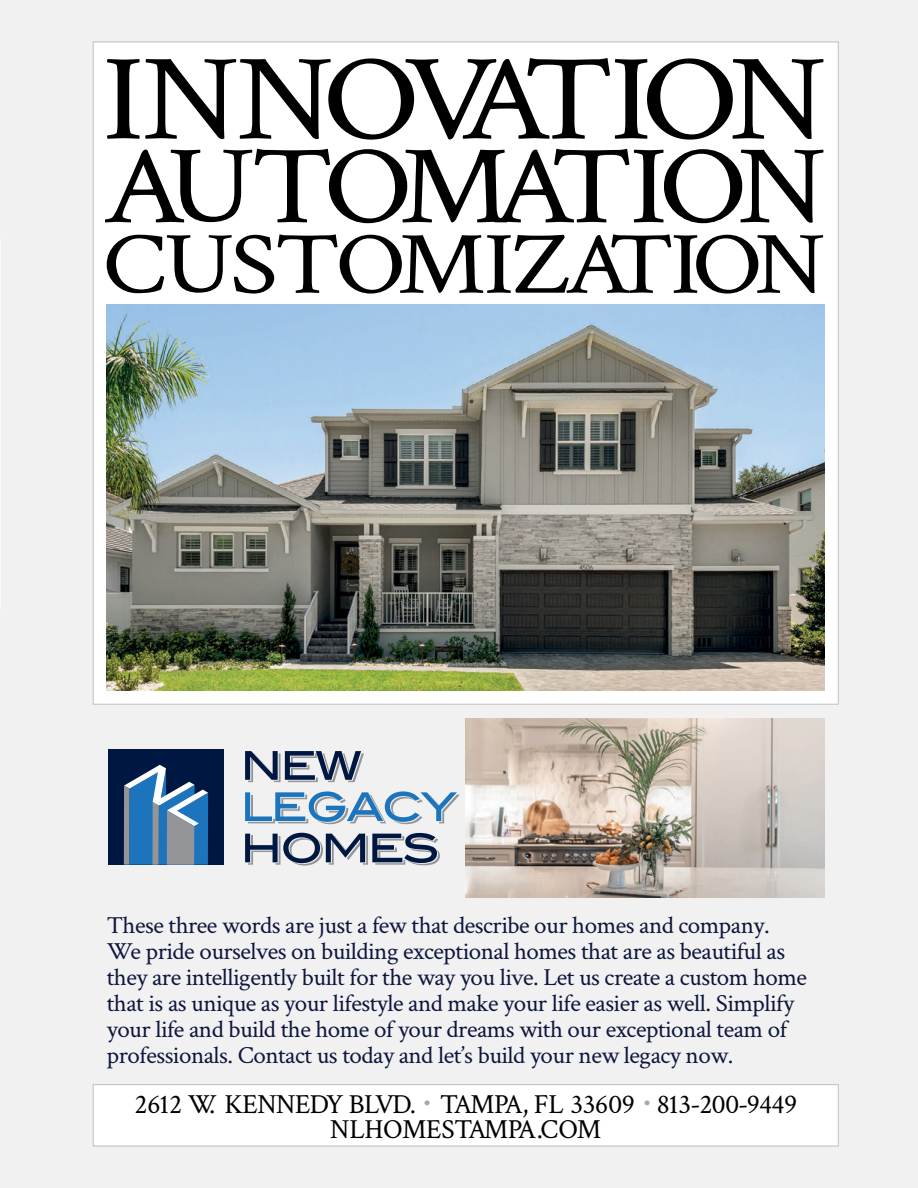
<style>
.page{position:relative;width:918px;height:1188px;background:#f1f1f2}
.page>*{position:absolute;margin:0;border:0;box-sizing:border-box;transform-origin:0 0}
.t1{font:122.7px "Crimson Text";letter-spacing:-.085em;color:#000;scale:1.12 1}
.t2{font:112.05px "Crimson Text";letter-spacing:-.075em;color:#000;scale:1.12 1}
.t3{font:88.95px "Crimson Text";letter-spacing:-.04em;color:#000;scale:1.12 1}
.t4{font:27.6px/25.2px "Crimson Text";letter-spacing:-.02em;color:#000;text-align:center}
.t5{font:24.6px/26.1px "Crimson Text";letter-spacing:-.02em;color:#0e1841}
.s1{font-size:23.85px;color:#a7a9ac}
</style>
<div class="page">
<div style="left:93px;top:42px;width:745px;height:662px;background:#fff"></div>
<img style="left:107px;top:304px;width:718px;height:387px">
<svg style="left:245px;top:791px;width:215px;height:33px"></svg>
<svg style="left:245px;top:751px;width:119px;height:31px"></svg>
<svg style="left:245px;top:833px;width:195px;height:33px"></svg>
<div style="left:108px;top:749px;width:115px;height:116px;background:#001742"></div>
<svg style="left:124px;top:765px;width:84px;height:100px"></svg>
<div style="left:93px;top:1085px;width:745px;height:61px;background:#fff"></div>
<div style="left:93px;top:1084px;width:746px;height:62px;border:1px solid #bcbec0"></div>
<img style="left:466px;top:718px;width:359px;height:180px">
<h1 class="t1" style="left:102px;top:15px;width:649px">INNOVATION</h1>
<h2 class="t2" style="left:103px;top:110px;width:648px">AUTOMATION</h2>
<h3 class="t3" style="left:102px;top:204px;width:647px">CUSTOMIZATION</h3>
<p class="t5" style="left:107px;top:911px;width:702px">These three words are just a few that describe our homes and company.<br>We pride ourselves on building exceptional homes that are as beautiful as they are intelligently built for the way you live. Let us create a custom home that is as unique as your lifestyle and make your life easier as well. Simplify your life and build the home of your dreams with our exceptional team of professionals. Contact us today and let’s build your new legacy now.</p>
<p class="t4" style="left:134px;top:1090px;width:664px">2612 W. KENNEDY BLVD. <span class="s1">•</span> TAMPA, FL 33609 <span class="s1">•</span> 813-200-9449<br>NLHOMESTAMPA.COM</p>
</div>
